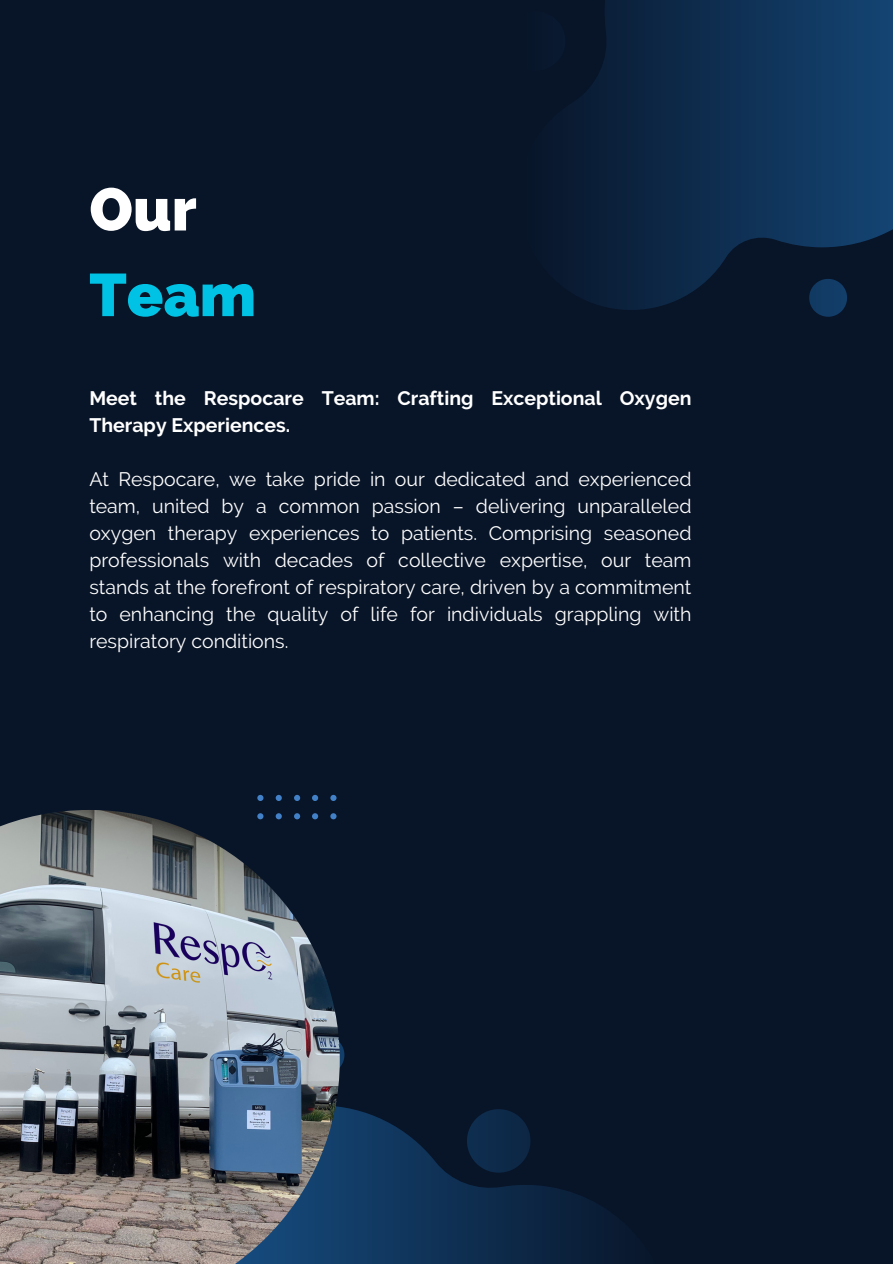
<style>
.page{position:relative;width:893px;height:1264px;background:#fff}
.page>*{position:absolute;margin:0;border:0;box-sizing:border-box;transform-origin:0 0}
.t1{font:800 60px "Raleway";color:#00c2e4}
.t2{font:800 60px "Raleway";color:#fff}
.t3{font:19.5px/27px "Raleway";color:#fff;text-align:justify}
.t4{font:700 19.5px/27px "Raleway";color:#fff}
</style>
<div class="page">
<div style="left:0;top:0;width:892px;height:1263px;background:#081427"></div>
<svg style="left:340px;top:1052px;width:279px;height:211px"></svg>
<svg style="left:467px;top:1109px;width:63px;height:63px"></svg>
<svg style="left:340px;top:1043px;width:4px;height:30px"></svg>
<svg style="left:568px;top:0;width:324px;height:310px"></svg>
<svg style="left:809px;top:279px;width:38px;height:37px"></svg>
<img style="left:0;top:810px;width:340px;height:453px">
<svg style="left:257px;top:794px;width:83px;height:31px"></svg>
<p class="t2" style="left:89px;top:174px;width:109px">Our</p>
<p class="t1" style="left:89px;top:260px;width:168px">Team</p>
<p class="t4" style="left:89px;top:384px;width:603px">Meet the Respocare Team: Crafting Exceptional Oxygen<br>Therapy Experiences.</p>
<p class="t3" style="left:89px;top:465px;width:603px">At Respocare, we take pride in our dedicated and experienced team, united by a common passion – delivering unparalleled oxygen therapy experiences to patients. Comprising seasoned professionals with decades of collective expertise, our team stands at the forefront of respiratory care, driven by a commitment to enhancing the quality of life for individuals grappling with respiratory conditions.</p>
</div>
